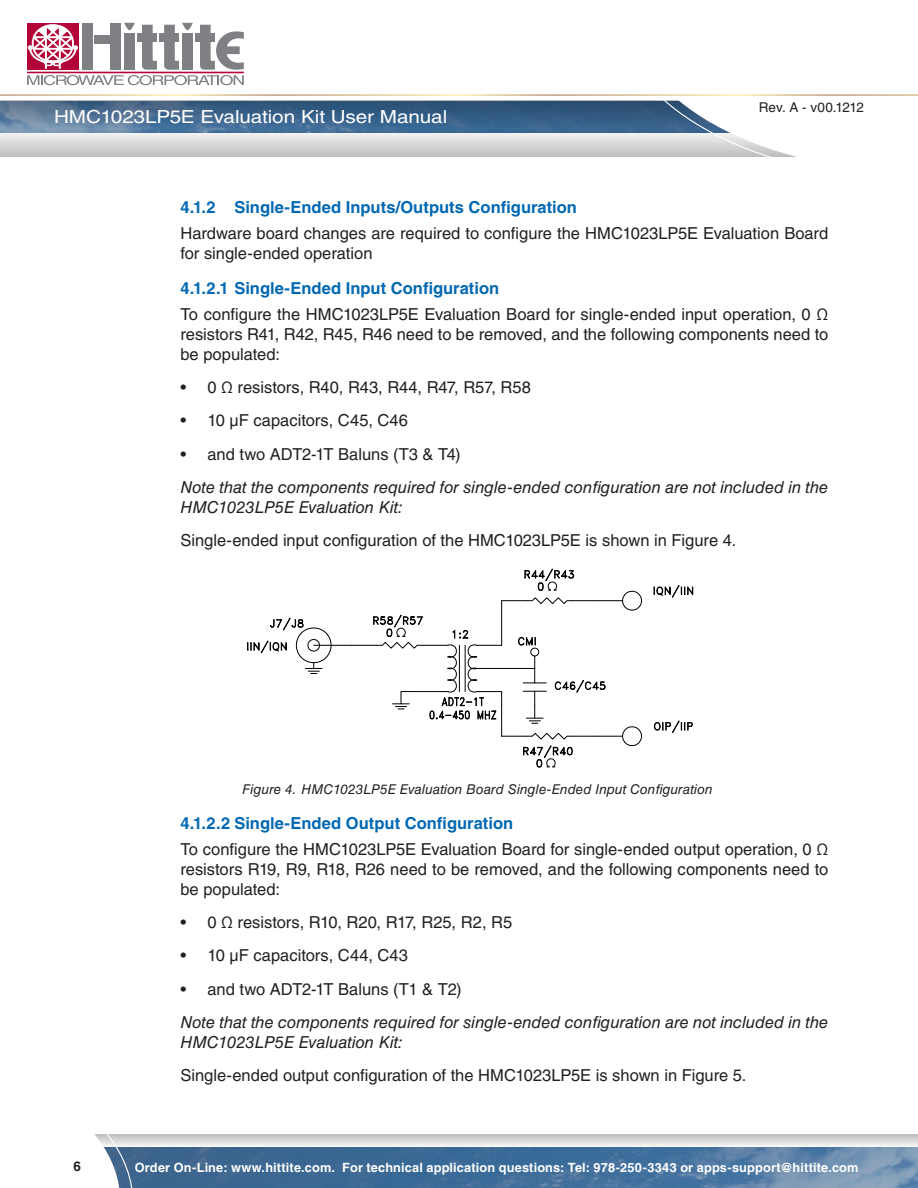
<style>
.page{position:relative;width:918px;height:1188px;background:#fff}
.page>*{position:absolute;margin:0;border:0;box-sizing:border-box;transform-origin:0 0}
.t1{font:18px "Helvetica LT Std";letter-spacing:-.005em;color:#fff;scale:1.15 1}
.Body_Copy{font:16.5px/19.8px "Helvetica LT Std";color:#231f20;text-align:justify}
.Body_Copy-2{font:italic 16.5px/19.8px "Helvetica LT Std";letter-spacing:-.005em;color:#231f20}
.Title_4{font:700 16.5px "Helvetica LT Std";color:#0168b3}
.Title_3{font:700 16.5px "Helvetica LT Std";letter-spacing:.005em;color:#0168b3}
.Figure_Numbering{font:italic 13.5px "Helvetica LT Std";letter-spacing:.005em;color:#231f20}
.t2{font:13.5px "Helvetica LT Std";letter-spacing:-.01em;color:#231f20}
.t3{font:700 13.5px "Helvetica LT Std";color:#231f20}
.t4{font:700 12.75px "Helvetica LT Std";letter-spacing:.01em;color:#fff}
</style>
<div class="page">
<svg style="left:134px;top:1134px;width:784px;height:14px;background:#ced2d7"></svg>
<img style="left:134px;top:1148px;width:784px;height:40px">
<svg style="left:0;top:100px;width:616px;height:56px;background:#d6d7d9"></svg>
<img style="left:0;top:101px;width:616px;height:32px">
<svg style="left:616px;top:100px;width:181px;height:57px"></svg>
<svg style="left:94px;top:1134px;width:40px;height:54px"></svg>
<svg style="left:27px;top:23px;width:217px;height:62px"></svg>
<div style="left:196px;top:33px;width:19px;height:9px;background:#7e8083"></div>
<hr style="left:314px;top:645px;width:38px;height:1px;background:#000">
<svg style="left:247px;top:618px;width:85px;height:56px"></svg>
<svg style="left:654px;top:585px;width:40px;height:13px"></svg>
<svg style="left:654px;top:720px;width:39px;height:13px"></svg>
<svg style="left:352px;top:568px;width:290px;height:200px"></svg>
<p class="t1" style="left:54px;top:107px;width:343px">HMC1023LP5E Evaluation Kit User Manual</p>
<p class="t2" style="left:759px;top:99px;width:107px">Rev. A - v00.1212</p>
<p class="Title_3" style="left:180px;top:197px;width:398px">4.1.2 Single-Ended Inputs/Outputs Configuration</p>
<p class="Body_Copy" style="left:180px;top:224px;width:649px">Hardware board changes are required to configure the HMC1023LP5E Evaluation Board for single-ended operation</p>
<p class="Title_4" style="left:180px;top:278px;width:320px">4.1.2.1 Single-Ended Input Configuration</p>
<p class="Body_Copy" style="left:180px;top:305px;width:649px">To configure the HMC1023LP5E Evaluation Board for single-ended input operation, 0 Ω resistors R41, R42, R45, R46 need to be removed, and the following components need to be populated:</p>
<p class="Body_Copy" style="left:180px;top:377px;width:352px">• 0 Ω resistors, R40, R43, R44, R47, R57, R58</p>
<p class="Body_Copy" style="left:180px;top:411px;width:229px">• 10 µF capacitors, C45, C46</p>
<p class="Body_Copy" style="left:180px;top:444px;width:282px">• and two ADT2-1T Baluns (T3 &amp; T4)</p>
<p class="Body_Copy-2" style="left:180px;top:477px;width:650px">Note that the components required for single-ended configuration are not included in the<br>HMC1023LP5E Evaluation Kit:</p>
<p class="Body_Copy" style="left:180px;top:530px;width:557px">Single-ended input configuration of the HMC1023LP5E is shown in Figure 4.</p>
<p class="t3" style="left:73px;top:1158px;width:9px">6</p>
<p class="Figure_Numbering" style="left:242px;top:782px;width:472px">Figure 4. HMC1023LP5E Evaluation Board Single-Ended Input Configuration</p>
<p class="Title_4" style="left:180px;top:813px;width:334px">4.1.2.2 Single-Ended Output Configuration</p>
<p class="Body_Copy" style="left:180px;top:839px;width:650px">To configure the HMC1023LP5E Evaluation Board for single-ended output operation, 0 Ω resistors R19, R9, R18, R26 need to be removed, and the following components need to be populated:</p>
<p class="Body_Copy" style="left:180px;top:912px;width:333px">• 0 Ω resistors, R10, R20, R17, R25, R2, R5</p>
<p class="Body_Copy" style="left:180px;top:946px;width:229px">• 10 µF capacitors, C44, C43</p>
<p class="Body_Copy" style="left:180px;top:979px;width:283px">• and two ADT2-1T Baluns (T1 &amp; T2)</p>
<p class="Body_Copy-2" style="left:180px;top:1012px;width:650px">Note that the components required for single-ended configuration are not included in the<br>HMC1023LP5E Evaluation Kit:</p>
<p class="Body_Copy" style="left:180px;top:1065px;width:568px">Single-ended output configuration of the HMC1023LP5E is shown in Figure 5.</p>
<p class="t4" style="left:135px;top:1159px;width:725px">Order On-Line: www.hittite.com. For technical application questions: Tel: 978-250-3343 or apps-support@hittite.com</p>
</div>
